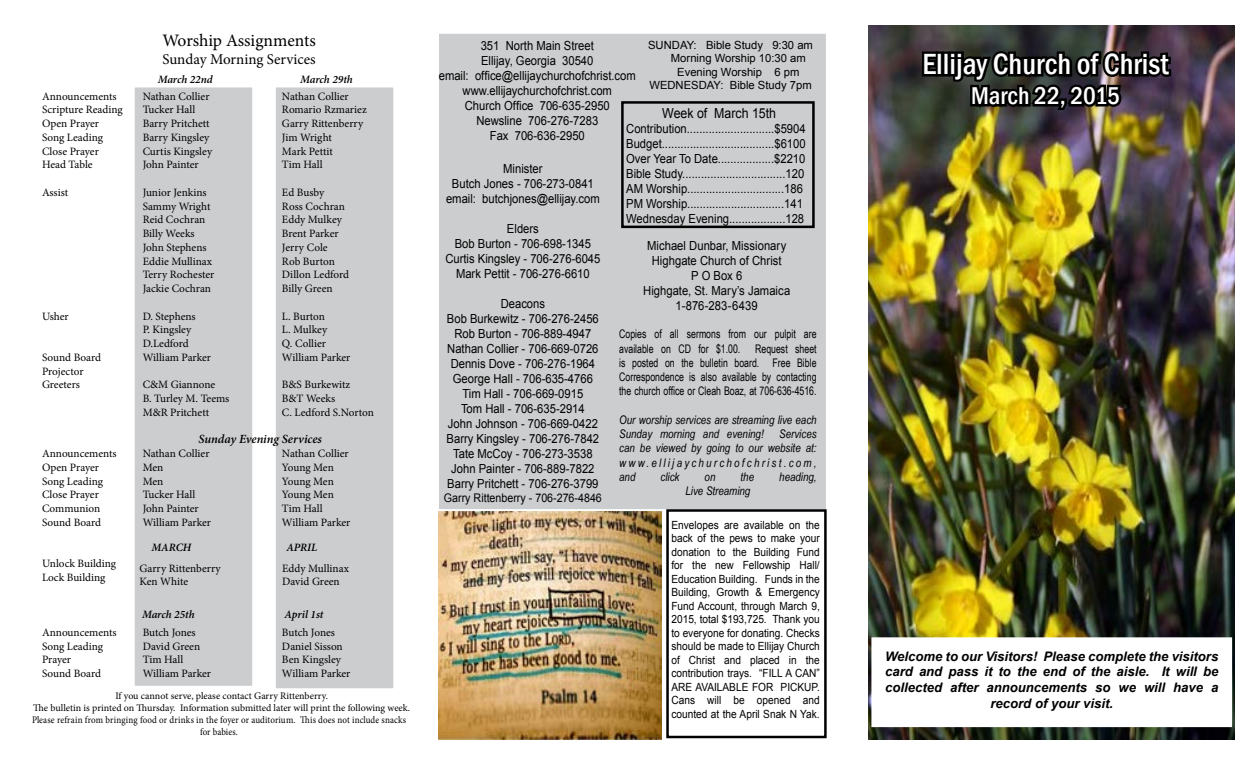
<style>
.page{position:relative;width:1260px;height:765px;background:#fff}
.page>*{position:absolute;margin:0;border:0;box-sizing:border-box;transform-origin:0 0}
.t1{font:500 condensed 30px "Franklin Gothic";color:#fff}
.t2{font:500 condensed 25px "Franklin Gothic";color:#fff}
.t3{font:17.5px "Minion Pro";letter-spacing:-.005em;color:#000}
.t4{font:15px "Minion Pro";color:#000}
.t5{font:13.75px "Arial";color:#000;scale:.9 1}
.t6{font:italic 700 13.12px/15.8px "Arial";color:#000;text-align:center}
.t7{font:12.5px/15px "Arial";color:#000;text-align:center;scale:.9 1}
.t8{font:italic 600 12.5px "Minion Pro";color:#000}
.t9{font:11.88px/14.2px "Arial Narrow";color:#000;text-align:justify;scale:.9 1}
.t10{font:italic 11.88px/14.2px "Arial Narrow";color:#000}
.t11{font:11.88px "Arial";color:#000;scale:.9 1}
.t12{font:11.25px/13.8px "Minion Pro";color:#000}
.t13{font:11.25px/13.5px "Arial";color:#000;text-align:justify;scale:.9 1}
.t14{font:11.25px "Arial";color:#000}
.t15{font:italic 600 11.25px "Minion Pro";letter-spacing:-.005em;color:#000}
.t16{font:10px/12px "Minion Pro";color:#000;text-align:center}
.t17{font:10px/12px "Minion Pro";color:#000;text-align:center;scale:.9 1}
</style>
<div class="page">
<img style="left:869px;top:25px;width:365px;height:715px">
<div style="left:126px;top:79px;width:135px;height:616px;background:#cbcdce;border:9px solid #fff"></div>
<div style="left:267px;top:79px;width:135px;height:618px;background:#cbcdce;border:9px solid #fff"></div>
<div style="left:430px;top:25px;width:405px;height:493px;background:#cbcdce;border:9px solid #fff"></div>
<div style="left:668px;top:511px;width:157px;height:226px;background:#fff"></div>
<div style="left:666px;top:509px;width:161px;height:229px;border:2px solid #000"></div>
<svg style="left:919px;top:49px;width:22px;height:30px"></svg>
<div style="left:936px;top:52px;width:8px;height:25px;border:5px solid #000"></div>
<div style="left:942px;top:52px;width:8px;height:25px;border:5px solid #000"></div>
<div style="left:949px;top:51px;width:8px;height:9px;border:5px solid #000"></div>
<div style="left:949px;top:57px;width:8px;height:20px;border:5px solid #000"></div>
<img style="left:950px;top:48px;width:224px;height:77px">
<div style="left:621px;top:101px;width:194px;height:127px;border:2px solid #000"></div>
<div style="left:872px;top:638px;width:360px;height:89px;background:#fff"></div>
<div style="left:871px;top:637px;width:361px;height:90px;border:1px solid #fff"></div>
<img style="left:439px;top:511px;width:222px;height:229px">
<h3 class="t3" style="left:162px;top:28px;width:155px">Worship Assignments</h3>
<p class="t4" style="left:162px;top:49px;width:155px">Sunday Morning Services</p>
<p class="t12" style="left:42px;top:89px;width:82px">Announcements<br>Scripture Reading<br>Open Prayer<br>Song Leading<br>Close Prayer<br>Head Table</p>
<p class="t12" style="left:42px;top:185px;width:28px">Assist</p>
<p class="t12" style="left:42px;top:309px;width:28px">Usher</p>
<p class="t12" style="left:42px;top:351px;width:61px">Sound Board<br>Projector<br>Greeters</p>
<p class="t12" style="left:42px;top:447px;width:76px">Announcements<br>Open Prayer<br>Song Leading<br>Close Prayer<br>Communion<br>Sound Board</p>
<p class="t12" style="left:42px;top:557px;width:76px">Unlock Building<br>Lock Building</p>
<p class="t12" style="left:42px;top:625px;width:76px">Announcements<br>Song Leading<br>Prayer<br>Sound Board</p>
<p class="t15" style="left:158px;top:71px;width:57px">March 22nd</p>
<p class="t15" style="left:300px;top:71px;width:54px">March 29th</p>
<p class="t12" style="left:282px;top:89px;width:86px">Nathan Collier<br>Romario Rzmariez<br>Garry Rittenberry<br>Jim Wright<br>Mark Pettit<br>Tim Hall</p>
<p class="t12" style="left:282px;top:185px;width:69px">Ed Busby<br>Ross Cochran<br>Eddy Mulkey<br>Brent Parker<br>Jerry Cole<br>Rob Burton<br>Dillon Ledford<br>Billy Green</p>
<p class="t12" style="left:282px;top:309px;width:70px">L. Burton<br>L. Mulkey<br>Q. Collier<br>William Parker</p>
<p class="t12" style="left:282px;top:378px;width:93px">B&amp;S Burkewitz<br>B&amp;T Weeks<br>C. Ledford S.Norton</p>
<p class="t12" style="left:282px;top:447px;width:70px">Nathan Collier<br>Young Men<br>Young Men<br>Young Men<br>Tim Hall<br>William Parker</p>
<p class="t12" style="left:143px;top:89px;width:71px">Nathan Collier<br>Tucker Hall<br>Barry Pritchett<br>Barry Kingsley<br>Curtis Kingsley<br>John Painter</p>
<p class="t12" style="left:143px;top:185px;width:73px">Junior Jenkins<br>Sammy Wright<br>Reid Cochran<br>Billy Weeks<br>John Stephens<br>Eddie Mullinax<br>Terry Rochester<br>Jackie Cochran</p>
<p class="t12" style="left:143px;top:309px;width:70px">D. Stephens<br>P. Kingsley<br>D.Ledford<br>William Parker</p>
<p class="t12" style="left:143px;top:378px;width:88px">C&amp;M Giannone<br>B. Turley M. Teems<br>M&amp;R Pritchett</p>
<p class="t12" style="left:143px;top:447px;width:70px">Nathan Collier<br>Men<br>Men<br>Tucker Hall<br>John Painter<br>William Parker</p>
<p class="t8" style="left:199px;top:430px;width:125px">Sunday Evening Services</p>
<p class="t15" style="left:151px;top:540px;width:42px">MARCH</p>
<p class="t15" style="left:286px;top:540px;width:32px">APRIL</p>
<p class="t12" style="left:140px;top:561px;width:83px">Garry Rittenberry</p>
<p class="t12" style="left:282px;top:561px;width:68px">Eddy Mullinax</p>
<p class="t12" style="left:140px;top:575px;width:50px">Ken White</p>
<p class="t12" style="left:282px;top:575px;width:59px">David Green</p>
<p class="t15" style="left:142px;top:607px;width:54px">March 25th</p>
<p class="t15" style="left:285px;top:607px;width:40px">April 1st</p>
<p class="t12" style="left:143px;top:625px;width:70px">Butch Jones<br>David Green<br>Tim Hall<br>William Parker</p>
<p class="t12" style="left:282px;top:625px;width:70px">Butch Jones<br>Daniel Sisson<br>Ben Kingsley<br>William Parker</p>
<p class="t16" style="left:33px;top:690px;width:378px">If you cannot serve, please contact Garry Rittenberry.<br>The bulletin is printed on Thursday. Information submitted later will print the following week.</p>
<p class="t17" style="left:32px;top:714px;width:417px">Please refrain from bringing food or drinks in the foyer or auditorium. This does not include snacks for babies.</p>
<p class="t14" style="left:648px;top:37px;width:166px">SUNDAY: Bible Study 9:30 am</p>
<p class="t14" style="left:671px;top:51px;width:136px">Morning Worship 10:30 am</p>
<p class="t14" style="left:677px;top:64px;width:124px">Evening Worship 6 pm</p>
<p class="t14" style="left:649px;top:78px;width:164px">WEDNESDAY: Bible Study 7pm</p>
<p class="t7" style="left:439px;top:38px;width:220px">351 North Main Street<br>Ellijay, Georgia 30540<br>email: office@ellijaychurchofchrist.com www.ellijaychurchofchrist.com<br>Church Office 706-635-2950<br>Newsline 706-276-7283<br>Fax 706-636-2950</p>
<p class="t7" style="left:446px;top:161px;width:172px">Minister<br>Butch Jones - 706-273-0841 email: butchjones@ellijay.com</p>
<p class="t7" style="left:445px;top:221px;width:174px">Elders<br>Bob Burton - 706-698-1345<br>Curtis Kingsley - 706-276-6045<br>Mark Pettit - 706-276-6610</p>
<p class="t7" style="left:447px;top:296px;width:171px">Deacons<br>Bob Burkewitz - 706-276-2456<br>Rob Burton - 706-889-4947<br>Nathan Collier - 706-669-0726<br>Dennis Dove - 706-276-1964<br>George Hall - 706-635-4766<br>Tim Hall - 706-669-0915<br>Tom Hall - 706-635-2914<br>John Johnson - 706-669-0422<br>Barry Kingsley - 706-276-7842<br>Tate McCoy - 706-273-3538<br>John Painter - 706-889-7822<br>Barry Pritchett - 706-276-3799</p>
<p class="t11" style="left:444px;top:490px;width:177px">Garry Rittenberry - 706-276-4846</p>
<p class="t5" style="left:662px;top:105px;width:128px">Week of March 15th</p>
<p class="t7" style="left:626px;top:122px;width:201px;text-align:left">Contribution............................$5904<br>Budget....................................$6100<br>Over Year To Date..................$2210<br>Bible Study.................................120<br>AM Worship...............................186<br>PM Worship...............................141<br>Wednesday Evening..................128</p>
<p class="t7" style="left:643px;top:238px;width:165px">Michael Dunbar, Missionary<br>Highgate Church of Christ<br>P O Box 6<br>Highgate, St. Mary’s Jamaica<br>1-876-283-6439</p>
<p class="t9" style="left:619px;top:327px;width:221px">Copies of all sermons from our pulpit are available on CD for $1.00. Request sheet is posted on the bulletin board. Free Bible Correspondence is also available by contacting the church office or Cleah Boaz, at 706-636-4516.</p>
<p class="t10" style="left:619px;top:412px;width:199px">Our worship services are streaming live each<br>Sunday morning and evening!</p>
<p class="t10" style="left:619px;top:427px;width:199px;text-align:justify;text-indent:160px">Services can be viewed by going to our website at: www.ellijaychurchofchrist.com, and</p>
<p class="t10" style="left:661px;top:469px;width:20px">click</p>
<p class="t10" style="left:705px;top:469px;width:12px">on</p>
<p class="t10" style="left:741px;top:469px;width:15px">the</p>
<p class="t10" style="left:779px;top:469px;width:39px">heading,</p>
<p class="t10" style="left:685px;top:484px;width:66px">Live Streaming</p>
<p class="t13" style="left:671px;top:518px;width:166px">Envelopes are available on the back of the pews to make your donation to the Building Fund for the new Fellowship Hall/ Education Building. Funds in the Building, Growth &amp; Emergency Fund Account, through March 9, 2015, total $193,725. Thank you to everyone for donating. Checks should be made to Ellijay Church of Christ and placed in the contribution trays. “FILL A CAN” ARE AVAILABLE FOR PICKUP.<br>Cans will be opened and counted at the April Snak N Yak.</p>
<h1 class="t1" style="left:923px;top:44px;width:247px">Ellijay Church of Christ</h1>
<h2 class="t2" style="left:971px;top:79px;width:150px">March 22, 2015</h2>
<p class="t6" style="left:885px;top:649px;width:335px">Welcome to our Visitors! Please complete the visitors card and pass it to the end of the aisle. It will be collected after announcements so we will have a record of your visit.</p>
</div>
